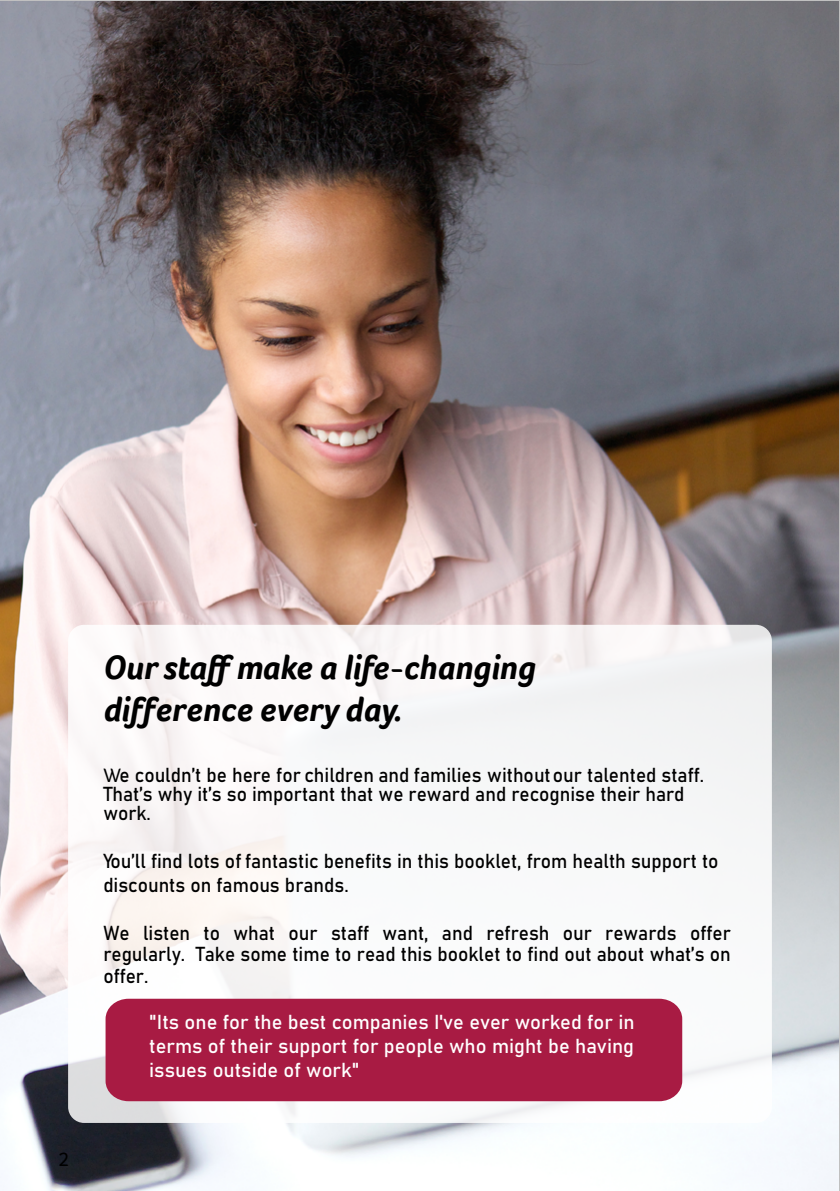
<style>
.page{position:relative;width:840px;height:1191px;background:#fff}
.page>*{position:absolute;margin:0;border:0;box-sizing:border-box;transform-origin:0 0}
.t1{font:italic 700 34.8px/41.8px "Foco";color:#000}
.t2{font:20px/18.8px "Bahnschrift";color:#000;scale:.95 1}
.t3{font:20px/24px "Bahnschrift";color:#fff;text-align:justify}
.t4{font:20px "Foco";color:#000}
.s1{font-family:"Foco"}
</style>
<div class="page">
<img style="left:0;top:1px;width:838px;height:1190px">
<div style="left:68px;top:625px;width:703px;height:498px;background:#f9f8f9;border-radius:16px"></div>
<div style="left:105px;top:998px;width:576px;height:103px;background:#a81b43"></div>
<p class="t4" style="left:59px;top:1145px;width:12px">2</p>
<h1 class="t1" style="left:103px;top:646px;width:433px">Our staff make a life-changing difference every day.</h1>
<p class="t2" style="left:103px;top:764px;width:633px"><span class="s1">W</span>e couldn’t be here for children and families without our talented staff.<br>That’s why it’s so important that we reward and recognise their hard work.</p>
<p class="t2" style="left:103px;top:847px;width:648px;line-height:24px">You’ll find lots of fantastic benefits in this booklet, from health support to discounts on famous brands.</p>
<p class="t2" style="left:103px;top:921px;width:661px;line-height:21.4px;text-align:justify">We listen to what our staff want, and refresh our rewards offer regularly. Take some time to read this booklet to find out about what’s on offer.</p>
<p class="t3" style="left:149px;top:1008px;width:486px">"Its one for the best companies I've ever worked for in terms of their support for people who might be having issues outside of work"</p>
</div>
